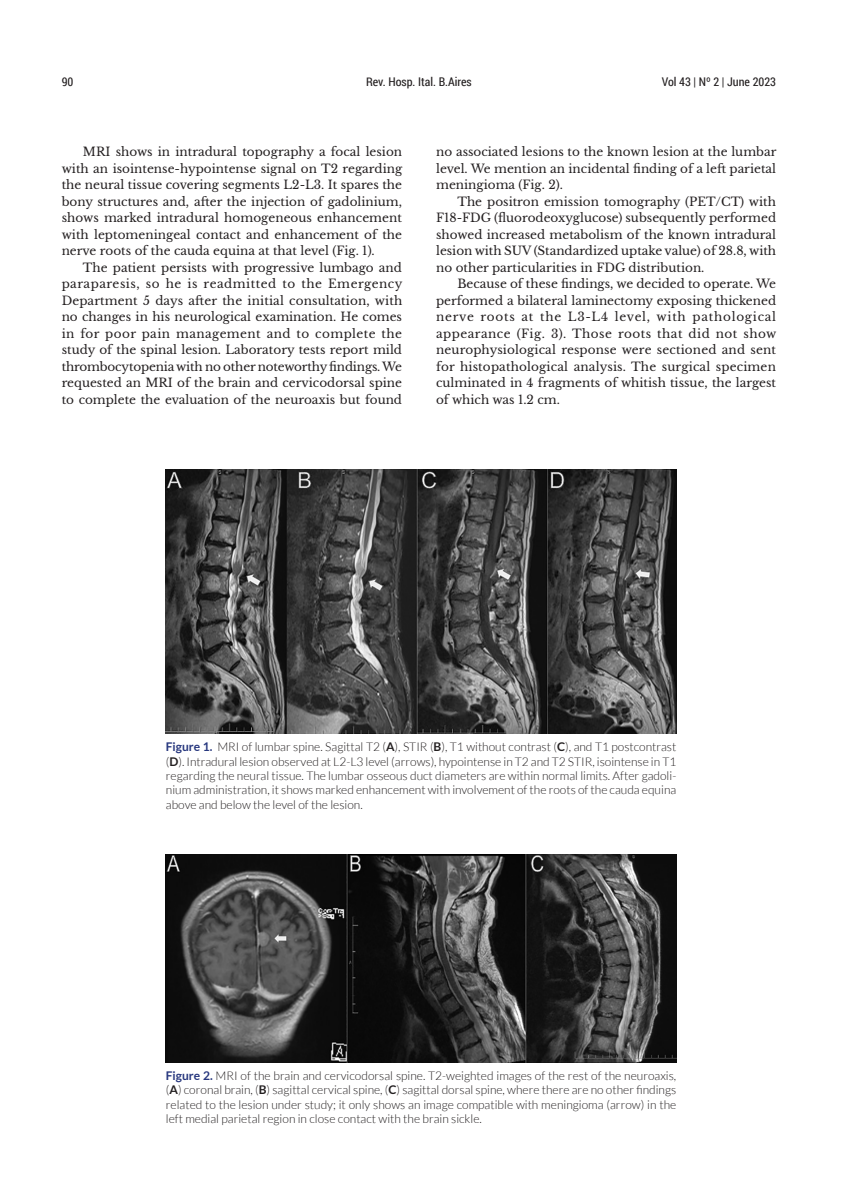
<style>
.page{position:relative;width:851px;height:1191px;background:#fff}
.page>*{position:absolute;margin:0;border:0;box-sizing:border-box;transform-origin:0 0}
.texto1{font:12px/16.5px "Libre Baskerville";color:#231f20;text-align:justify}
.epigrafe{font:300 12px/14.4px "Lato";color:#231f20;text-align:justify}
.t1{font:12px "Roboto Condensed";color:#231f20}
.s1{font-weight:700;color:#27377e}
.s2{font-weight:700}
</style>
<div class="page">
<img style="left:166px;top:469px;width:510px;height:264px">
<img style="left:166px;top:854px;width:510px;height:208px">
<p class="t1" style="left:62px;top:74px;width:13px">90</p>
<p class="t1" style="left:366px;top:74px;width:107px">Rev. Hosp. Ital. B.Aires</p>
<p class="t1" style="left:661px;top:74px;width:116px">Vol 43 | Nº 2 | June 2023</p>
<p class="texto1" style="left:62px;top:144px;width:342px;text-indent:21px">MRI shows in intradural topography a focal lesion with an isointense-hypointense signal on T2 regarding the neural tissue covering segments L2-L3. It spares the bony structures and, after the injection of gadolinium, shows marked intradural homogeneous enhancement with leptomeningeal contact and enhancement of the nerve roots of the cauda equina at that level (Fig. 1).</p>
<p class="texto1" style="left:62px;top:259px;width:342px;text-indent:21px">The patient persists with progressive lumbago and paraparesis, so he is readmitted to the Emergency Department 5 days after the initial consultation, with no changes in his neurological examination. He comes in for poor pain management and to complete the study of the spinal lesion. Laboratory tests report mild thrombocytopenia with no other noteworthy findings. We requested an MRI of the brain and cervicodorsal spine to complete the evaluation of the neuroaxis but found</p>
<p class="texto1" style="left:436px;top:144px;width:342px">no associated lesions to the known lesion at the lumbar level. We mention an incidental finding of a left parietal meningioma (Fig. 2).</p>
<p class="texto1" style="left:436px;top:193px;width:341px;text-indent:21px">The positron emission tomography (PET/CT) with F18-FDG (fluorodeoxyglucose) subsequently performed showed increased metabolism of the known intradural lesion with SUV (Standardized uptake value) of 28.8, with no other particularities in FDG distribution.</p>
<p class="texto1" style="left:436px;top:276px;width:342px;text-indent:21px">Because of these findings, we decided to operate. We performed a bilateral laminectomy exposing thickened nerve roots at the L3-L4 level, with pathological appearance (Fig. 3). Those roots that did not show neurophysiological response were sectioned and sent for histopathological analysis. The surgical specimen culminated in 4 fragments of whitish tissue, the largest of which was 1.2 cm.</p>
<p class="epigrafe" style="left:166px;top:739px;width:512px"><span class="s1">Figure 1.</span> MRI of lumbar spine. Sagittal T2 (<span class="s2">A</span>), STIR (<span class="s2">B</span>), T1 without contrast (<span class="s2">C</span>), and T1 postcontrast (<span class="s2">D</span>). Intradural lesion observed at L2-L3 level (arrows), hypointense in T2 and T2 STIR, isointense in T1 regarding the neural tissue. The lumbar osseous duct diameters are within normal limits. After gadoli&shy;nium administration, it shows marked enhancement with involvement of the roots of the cauda equina above and below the level of the lesion.</p>
<p class="epigrafe" style="left:166px;top:1068px;width:512px"><span class="s1">Figure 2.</span> MRI of the brain and cervicodorsal spine. T2-weighted images of the rest of the neuroaxis, (<span class="s2">A</span>) coronal brain, (<span class="s2">B</span>) sagittal cervical spine, (<span class="s2">C</span>) sagittal dorsal spine, where there are no other findings related to the lesion under study; it only shows an image compatible with meningioma (arrow) in the left medial parietal region in close contact with the brain sickle.</p>
</div>
